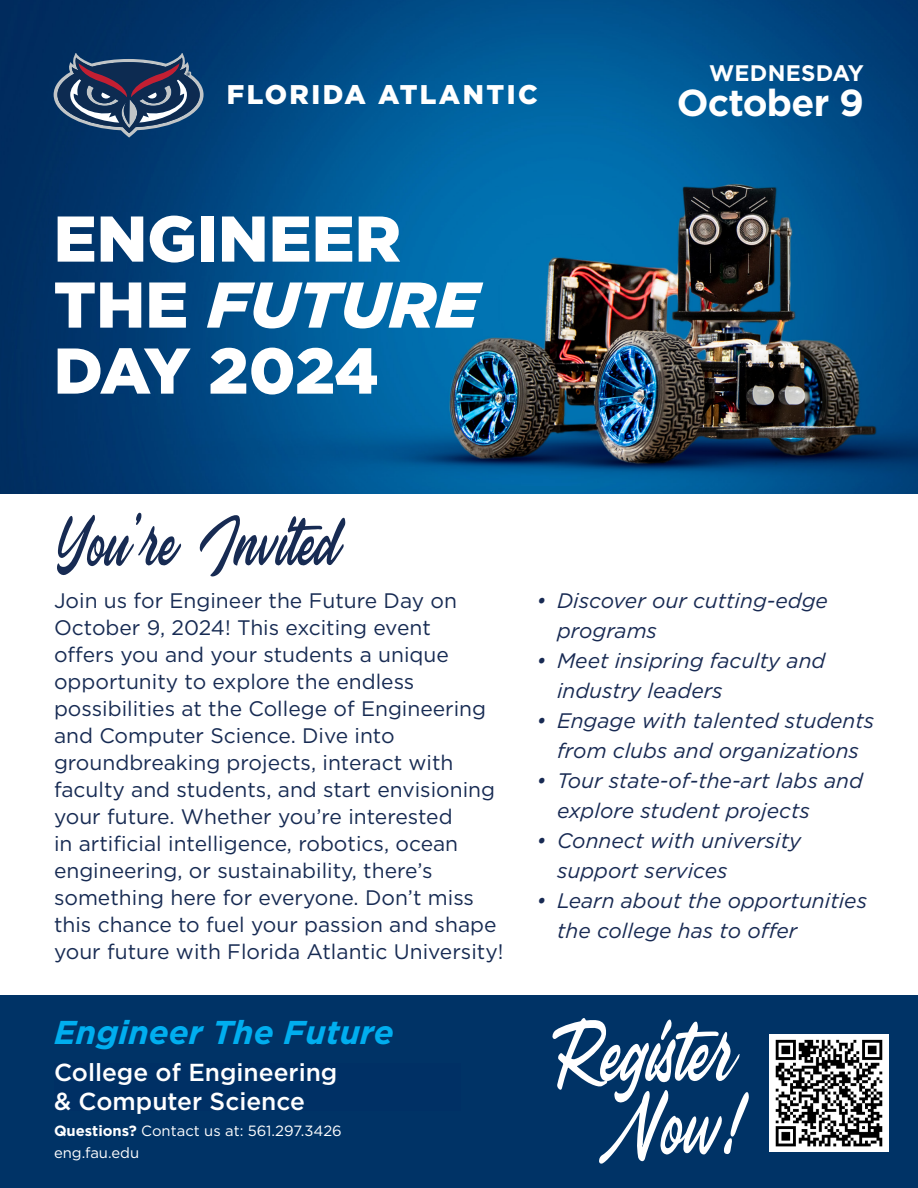
<style>
.page{position:relative;width:918px;height:1188px;background:#fff}
.page>*{position:absolute;margin:0;border:0;box-sizing:border-box;transform-origin:0 0}
.t1{font:80.55px "Hayline";color:#fff}
.t2{font:900 64.5px/66px "Gotham";color:#fff}
.t3{font:64.5px "Hayline";color:#172b53}
.t4{font:700 37.5px "Gotham";letter-spacing:-.02em;color:#fff}
.t5{font:italic 700 33px "Gotham";color:#00aeef}
.t6{font:900 27px "Gotham";letter-spacing:.09em;color:#fff}
.t7{font:500 24.6px "Gotham";color:#fff}
.t8{font:700 22.5px "Gotham";letter-spacing:.01em;color:#fff}
.t9{font:21px/27px "Gotham";color:#172b53}
.t10{font:italic 21px/30px "Gotham";color:#182a53}
.t11{font:14.85px "Gotham";color:#fff}
.s1{font-style:italic}
.s2{font-weight:700}
</style>
<div class="page">
<img style="left:0;top:0;width:918px;height:494px">
<div style="left:0;top:996px;width:918px;height:192px;background:#036"></div>
<svg style="left:54px;top:53px;width:150px;height:85px;background:#364d70"></svg>
<img style="left:770px;top:1034px;width:118px;height:118px">
<p class="t6" style="left:227px;top:79px;width:312px">FLORIDA ATLANTIC</p>
<p class="t2" style="left:54px;top:204px;width:349px">ENGINEER</p>
<p class="t2" style="left:54px;top:270px;width:427px">THE <span class="s1">FUTURE<br></span>DAY 2024</p>
<p class="t3" style="left:54px;top:498px;width:290px">You’re Invited</p>
<p class="t8" style="left:709px;top:60px;width:156px">WEDNESDAY</p>
<p class="t4" style="left:677px;top:81px;width:189px">October 9</p>
<p class="t9" style="left:54px;top:587px;width:451px">Join us for Engineer the Future Day on October 9, 2024! This exciting event<br>offers you and your students a unique opportunity to explore the endless possibilities at the College of Engineering and Computer Science. Dive into groundbreaking projects, interact with faculty and students, and start envisioning your future. Whether you’re interested<br>in artificial intelligence, robotics, ocean engineering, or sustainability, there’s something here for everyone. Don’t miss this chance to fuel your passion and shape your future with Florida Atlantic University!</p>
<p class="t10" style="left:557px;top:585px;width:272px;text-indent:-21px">• Discover our cutting-edge programs</p>
<p class="t10" style="left:557px;top:645px;width:270px;text-indent:-21px">• Meet insipring faculty and industry leaders</p>
<p class="t10" style="left:536px;top:705px;width:339px;text-align:center">• Engage with talented students from clubs and organizations</p>
<p class="t10" style="left:557px;top:765px;width:307px;text-indent:-21px">• Tour state-of-the-art labs and explore student projects</p>
<p class="t10" style="left:557px;top:825px;width:246px;text-indent:-21px">• Connect with university support services</p>
<p class="t10" style="left:557px;top:885px;width:312px;text-indent:-21px">• Learn about the opportunities the college has to offer</p>
<p class="t5" style="left:54px;top:1014px;width:341px">Engineer The Future</p>
<p class="t7" style="left:54px;top:1058px;width:285px">College of Engineering</p>
<p class="t7" style="left:54px;top:1088px;width:253px">&amp; Computer Science</p>
<p class="t11" style="left:54px;top:1145px;width:87px">eng.fau.edu</p>
<p class="t11" style="left:54px;top:1122px;width:289px"><span class="s2">Questions?</span> Contact us at: 561.297.3426</p>
<p class="t1" style="left:549px;top:996px;width:191px">Register</p>
<p class="t1" style="left:595px;top:1069px;width:149px">Now!</p>
</div>
